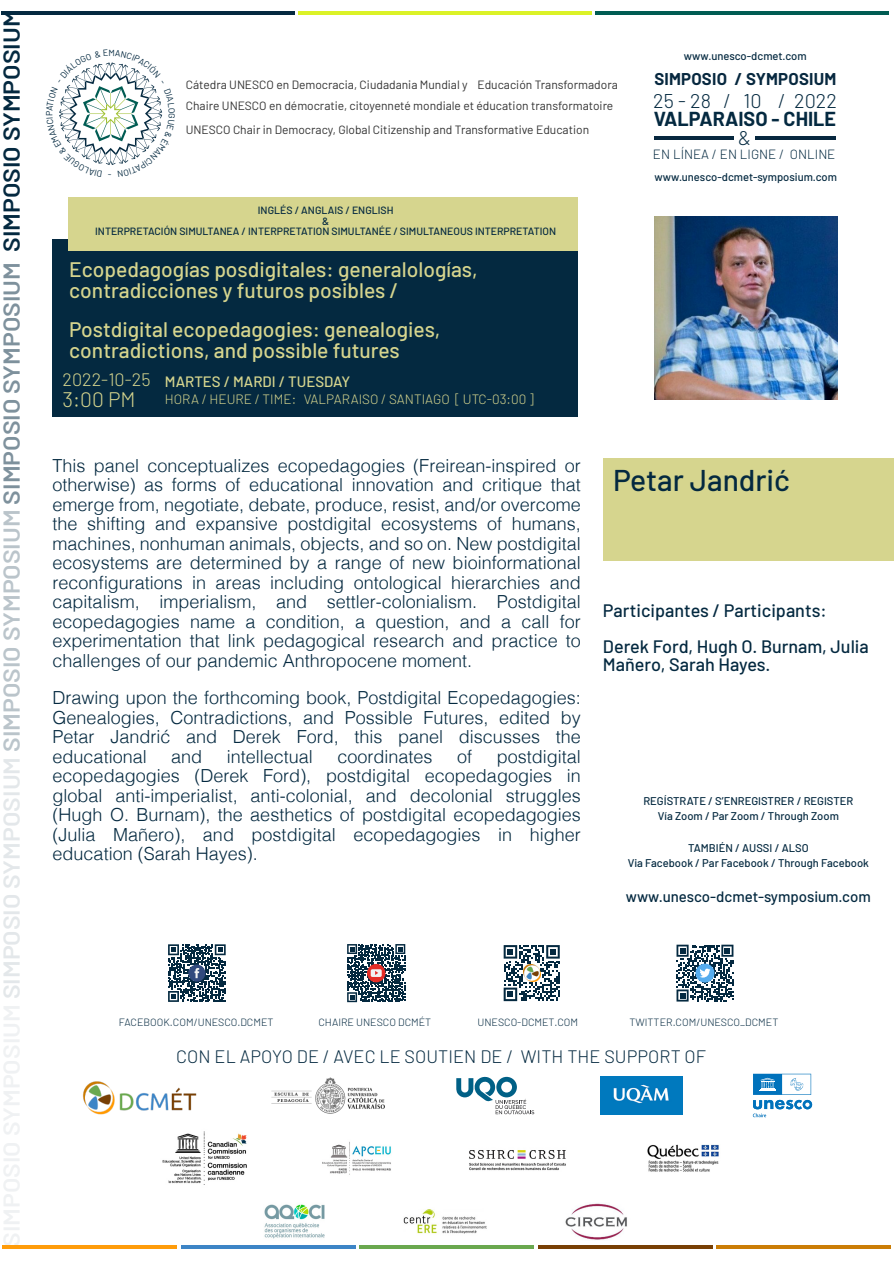
<style>
.page{position:relative;width:894px;height:1263px;background:#fff}
.page>*{position:absolute;margin:0;border:0;box-sizing:border-box;transform-origin:0 0}
.t1{font:500 30px "Barlow";color:#042940}
.t2{font:600 22.95px "Barlow";color:rgb(4 41 64/.07);scale:1.08 1}
.t3{font:500 21px/21px "Barlow";color:#d6d58e}
.t4{font:300 21px "Barlow";color:#d6d58e}
.t5{font:300 19.95px "Barlow";letter-spacing:.005em;color:#042940}
.t6{font:700 19.8px "Barlow";color:#042940}
.t7{font:300 18px/19.5px "Helvetica";color:#042940;text-align:justify}
.t8{font:500 18px/36px "Barlow";color:#042940}
.t9{font:300 18px "Barlow";letter-spacing:.005em;color:#042940}
.t10{font:300 18px "Barlow";color:#d6d58e}
.t11{font:700 16.65px "Barlow";letter-spacing:.015em;color:#07283f}
.t12{font:500 15px "Barlow";color:#042940}
.t13{font:500 15px "Barlow";color:#d6d58e}
.t14{font:300 13.5px "Barlow";color:#d6d58e}
.t15{font:300 13.35px "Barlow";letter-spacing:.005em;color:#042940}
.t16{font:12px "Barlow";color:#333}
.t17{font:500 11.25px/15.8px "Barlow";color:#042940;text-align:center}
.t18{font:500 10.5px/10.5px "Barlow";color:#042940;text-align:center}
.t19{font:300 10.5px "Barlow";color:#042940}
.t20{font:8.85px "Barlow";color:#042940}
.s1{color:rgb(4 41 64/.11)}
.s2{color:rgb(4 41 64/.27)}
.s3{color:rgb(4 41 64/.51)}
.s4{color:#042940}
</style>
<div class="page">
<hr style="left:755px;top:137px;width:80px;height:3px;background:#07283f">
<hr style="left:654px;top:137px;width:79px;height:3px;background:#07283f">
<img style="left:162px;top:1131px;width:85px;height:54px">
<img style="left:322px;top:1141px;width:69px;height:34px">
<img style="left:469px;top:1150px;width:97px;height:21px">
<img style="left:647px;top:1144px;width:72px;height:28px">
<img style="left:83px;top:1081px;width:114px;height:33px">
<svg style="left:456px;top:1077px;width:78px;height:37px"></svg>
<svg style="left:752px;top:1074px;width:59px;height:43px"></svg>
<img style="left:271px;top:1077px;width:114px;height:37px">
<img style="left:600px;top:1077px;width:82px;height:37px">
<img style="left:264px;top:1204px;width:61px;height:35px">
<img style="left:565px;top:1203px;width:62px;height:37px">
<img style="left:403px;top:1209px;width:84px;height:25px">
<svg style="left:676px;top:945px;width:57px;height:56px"></svg>
<svg style="left:347px;top:944px;width:58px;height:58px"></svg>
<svg style="left:168px;top:944px;width:57px;height:58px"></svg>
<svg style="left:503px;top:945px;width:56px;height:56px"></svg>
<img style="left:523px;top:964px;width:17px;height:18px">
<hr style="left:1px;top:11px;width:293px;height:3px;background:#042940">
<hr style="left:298px;top:11px;width:293px;height:3px;background:#dbf227">
<hr style="left:595px;top:11px;width:293px;height:3px;background:#005c53">
<hr style="left:2px;top:1245px;width:175px;height:4px;background:#ff9c0a">
<hr style="left:359px;top:1245px;width:175px;height:4px;background:#6aa84f">
<hr style="left:537px;top:1245px;width:175px;height:4px;background:#783f04">
<hr style="left:181px;top:1245px;width:174px;height:4px;background:#3d85c6">
<hr style="left:716px;top:1245px;width:175px;height:4px;background:#cb7d06">
<div style="left:602px;top:459px;width:291px;height:102px;background:#d6d58e"></div>
<img style="left:654px;top:216px;width:183px;height:183px">
<div style="left:53px;top:239px;width:525px;height:177px;background:#042940"></div>
<div style="left:68px;top:197px;width:510px;height:53px;background:#d6d58e"></div>
<svg style="left:59px;top:62px;width:104px;height:103px"></svg>
<p class="t2" style="left:-3px;top:1247px;width:1147px;rotate:-90deg">SIMPOSIO SYMPOSIUM <span class="s1">SIMPOSIO SYMPOSIUM</span> <span class="s2">SIMPOSIO SYMPOSIUM</span> <span class="s3">SIMPOSIO SYMPOSIUM</span> <span class="s4">SIMPOSIO SYMPOSIUM</span></p>
<p class="t17" style="left:683px;top:47px;width:124px">www.unesco-dcmet.com</p>
<p class="t11" style="left:654px;top:68px;width:183px">SIMPOSIO / SYMPOSIUM</p>
<p class="t16" style="left:186px;top:77px;width:433px">Cátedra UNESCO en Democracia, Ciudadania Mundial y Educación Transformadora</p>
<p class="t5" style="left:653px;top:88px;width:185px">25-28 / 10 / 2022</p>
<p class="t15" style="left:652px;top:146px;width:184px">EN LÍNEA / EN LIGNE / ONLINE</p>
<p class="t16" style="left:186px;top:98px;width:429px">Chaire UNESCO en démocratie, citoyenneté mondiale et éducation transformatoire</p>
<p class="t20" style="left:44px;top:116px;width:7px;rotate:-90deg">P</p>
<p class="t6" style="left:653px;top:107px;width:184px">VALPARAISO - CHILE</p>
<p class="t16" style="left:186px;top:122px;width:404px">UNESCO Chair in Democracy, Global Citizenship and Transformative Education</p>
<p class="t5" style="left:737px;top:125px;width:14px">&amp;</p>
<p class="t18" style="left:95px;top:205px;width:462px">INGLÉS / ANGLAIS / ENGLISH<br>&amp;<br>INTERPRETACIÓN SIMULTANEA / INTERPRETATION SIMULTANÉE / SIMULTANEOUS INTERPRETATION</p>
<p class="t3" style="left:69px;top:258px;width:410px">Ecopedagogías posdigitales: generalologías, contradicciones y futuros posibles /</p>
<p class="t3" style="left:69px;top:318px;width:372px">Postdigital ecopedagogies: genealogies, contradictions, and possible futures</p>
<p class="t10" style="left:62px;top:368px;width:89px">2022-10-25</p>
<p class="t4" style="left:62px;top:386px;width:74px">3:00 PM</p>
<p class="t13" style="left:165px;top:372px;width:186px">MARTES / MARDI / TUESDAY</p>
<p class="t14" style="left:165px;top:391px;width:370px">HORA / HEURE / TIME: VALPARAISO / SANTIAGO [ UTC-03:00 ]</p>
<p class="t7" style="left:53px;top:458px;width:529px">This panel conceptualizes ecopedagogies (Freirean-inspired or otherwise) as forms of educational innovation and critique that emerge from, negotiate, debate, produce, resist, and/or overcome the shifting and expansive postdigital ecosystems of humans, machines, nonhuman animals, objects, and so on. New postdigital ecosystems are determined by a range of new bioinformational reconfigurations in areas including ontological hierarchies and capitalism, imperialism, and settler-colonialism. Postdigital ecopedagogies name a condition, a question, and a call for experimentation that link pedagogical research and practice to challenges of our pandemic Anthropocene moment.</p>
<p class="t7" style="left:53px;top:691px;width:529px">Drawing upon the forthcoming book, Postdigital Ecopedagogies:<br>Genealogies, Contradictions, and Possible Futures, edited by Petar Jandrić and Derek Ford, this panel discusses the educational</p>
<p class="t7" style="left:171px;top:749px;width:33px">and</p>
<p class="t7" style="left:227px;top:749px;width:88px">intellectual</p>
<p class="t7" style="left:337px;top:749px;width:97px">coordinates</p>
<p class="t7" style="left:457px;top:749px;width:17px">of</p>
<p class="t7" style="left:53px;top:749px;width:529px;text-indent:444px">postdigital ecopedagogies (Derek Ford), postdigital ecopedagogies in global anti-imperialist, anti-colonial, and decolonial struggles (Hugh O. Burnam), the aesthetics of postdigital ecopedagogies (Julia Mañero), and postdigital ecopedagogies in higher education (Sarah Hayes).</p>
<p class="t17" style="left:654px;top:168px;width:184px">www.unesco-dcmet-symposium.com</p>
<h1 class="t1" style="left:613px;top:461px;width:178px">Petar Jandrić</h1>
<p class="t8" style="left:602px;top:592px;width:267px">Participantes / Participants:<br>Derek Ford, Hugh O. Burnam, Julia</p>
<p class="t8" style="left:602px;top:646px;width:169px">Mañero, Sarah Hayes.</p>
<p class="t17" style="left:643px;top:792px;width:211px">REGÍSTRATE / S’ENREGISTRER / REGISTER<br>Vía Zoom / Par Zoom / Through Zoom</p>
<p class="t17" style="left:627px;top:839px;width:243px">TAMBIÉN / AUSSI / ALSO<br>Via Facebook / Par Facebook / Through Facebook</p>
<p class="t12" style="left:625px;top:887px;width:246px">www.unesco-dcmet-symposium.com</p>
<p class="t19" style="left:119px;top:1015px;width:156px">FACEBOOK.COM/UNESCO.DCMET</p>
<p class="t19" style="left:318px;top:1015px;width:114px">CHAIRE UNESCO DCMÉT</p>
<p class="t19" style="left:477px;top:1015px;width:102px">UNESCO-DCMET.COM</p>
<p class="t19" style="left:629px;top:1015px;width:150px">TWITTER.COM/UNESCO_DCMET</p>
<p class="t9" style="left:176px;top:1045px;width:531px">CON EL APOYO DE / AVEC LE SOUTIEN DE / WITH THE SUPPORT OF</p>
</div>
